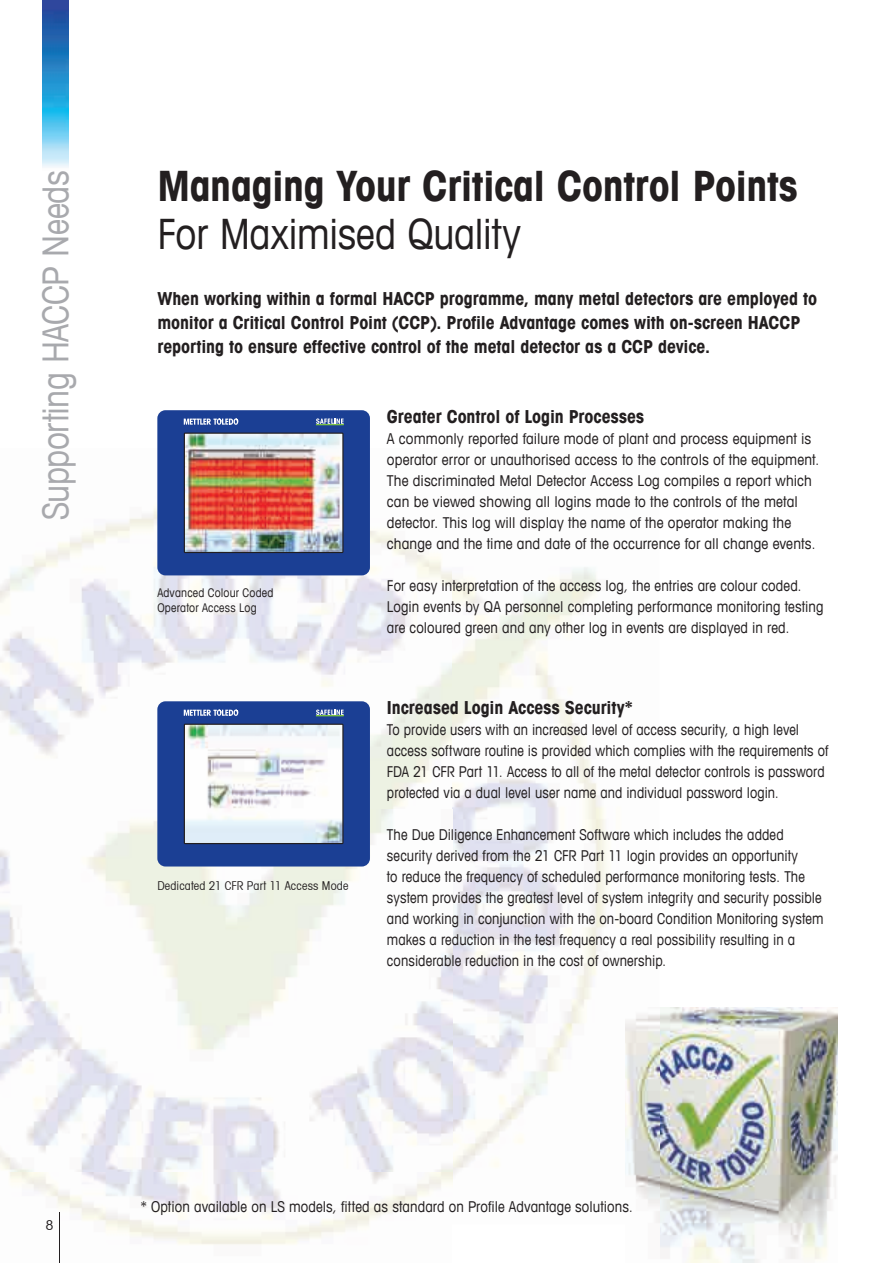
<style>
.page{position:relative;width:893px;height:1263px;background:#fff}
.page>*{position:absolute;margin:0;border:0;box-sizing:border-box;transform-origin:0 0}
.t1{font:700 condensed 42px "Avant Garde Com";letter-spacing:-.01em;color:#231f20}
.t2{font:condensed 42px "Avant Garde Com";letter-spacing:-.01em;color:#231f20}
.t3{font:condensed 36px "Avant Garde Com";letter-spacing:-.015em;color:#a8a9ad}
.t4{font:700 condensed 18px/24px "Avant Garde Com";letter-spacing:-.005em;color:#231f20}
.t5{font:condensed 15px/21px "Avant Garde Com";letter-spacing:.005em;color:#231f20}
.t6{font:condensed 13.5px "Avant Garde";color:#231f20}
.t7{font:condensed 12px/15px "Avant Garde Com";letter-spacing:.015em;color:#231f20}
.t8{font:condensed 12px "Avant Garde";letter-spacing:.015em;color:#231f20}
</style>
<div class="page">
<img style="left:0;top:508px;width:607px;height:737px">
<img style="left:43px;top:0;width:25px;height:167px">
<hr style="left:59px;top:1212px;width:1px;height:51px;background:#231f20">
<img style="left:157px;top:410px;width:213px;height:165px">
<svg style="left:157px;top:701px;width:213px;height:165px"></svg>
<img style="left:625px;top:1007px;width:213px;height:256px">
<h2 class="t3" style="left:33px;top:520px;width:351px;rotate:-90deg">Supporting HACCP Needs</h2>
<h1 class="t1" style="left:157px;top:158px;width:642px">Managing Your Critical Control Points</h1>
<h1 class="t2" style="left:157px;top:207px;width:365px">For Maximised Quality</h1>
<p class="t4" style="left:157px;top:286px;width:661px">When working within a formal HACCP programme, many metal detectors are employed to monitor a Critical Control Point (CCP). Profile Advantage comes with on-screen HACCP reporting to ensure effective control of the metal detector as a CCP device.</p>
<p class="t7" style="left:157px;top:585px;width:118px">Advanced Colour Coded<br>Operator Access Log</p>
<p class="t8" style="left:157px;top:878px;width:193px">Dedicated 21 CFR Part 11 Access Mode</p>
<p class="t4" style="left:387px;top:404px;width:259px">Greater Control of Login Processes</p>
<p class="t5" style="left:387px;top:428px;width:434px">A commonly reported failure mode of plant and process equipment is operator error or unauthorised access to the controls of the equipment.<br>The discriminated Metal Detector Access Log compiles a report which can be viewed showing all logins made to the controls of the metal detector. This log will display the name of the operator making the change and the time and date of the occurrence for all change events.</p>
<p class="t5" style="left:387px;top:575px;width:438px">For easy interpretation of the access log, the entries are colour coded.<br>Login events by QA personnel completing performance monitoring testing are coloured green and any other log in events are displayed in red.</p>
<p class="t4" style="left:387px;top:695px;width:247px">Increased Login Access Security*</p>
<p class="t5" style="left:387px;top:719px;width:443px">To provide users with an increased level of access security, a high level access software routine is provided which complies with the requirements of FDA 21 CFR Part 11. Access to all of the metal detector controls is password protected via a dual level user name and individual password login.</p>
<p class="t5" style="left:387px;top:824px;width:438px">The Due Diligence Enhancement Software which includes the added security derived from the 21 CFR Part 11 login provides an opportunity<br>to reduce the frequency of scheduled performance monitoring tests. The system provides the greatest level of system integrity and security possible and working in conjunction with the on-board Condition Monitoring system makes a reduction in the test frequency a real possibility resulting in a considerable reduction in the cost of ownership.</p>
<p class="t6" style="left:46px;top:1217px;width:9px">8</p>
<p class="t5" style="left:140px;top:1196px;width:494px">* Option available on LS models, fitted as standard on Profile Advantage solutions.</p>
</div>
